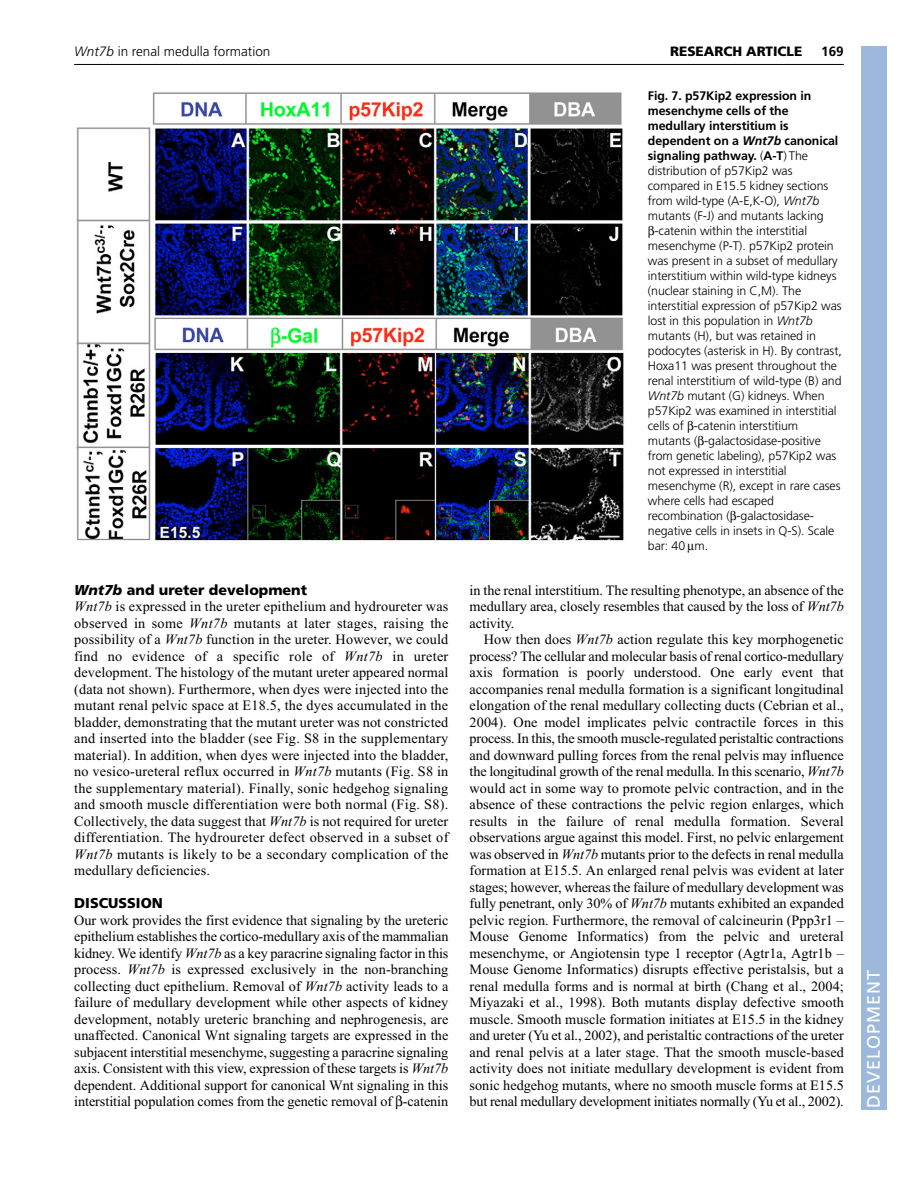
<style>
.page{position:relative;width:918px;height:1188px;background:#fff}
.page>*{position:absolute;margin:0;border:0;box-sizing:border-box;transform-origin:0 0}
.t1{font:18px "Frutiger LT Std";letter-spacing:.055em;color:#fff}
.t2{font:14.25px/16.5px "Times New Roman";letter-spacing:-.005em;color:#000;text-align:justify}
.t3{font:900 14.25px "Frutiger LT Std";color:#000}
.t4{font:300 13.5px "Frutiger LT Std";color:#000}
.t5{font:900 13.5px "Frutiger LT Std";color:#000}
.t6{font:700 13.5px "Frutiger LT Std";color:#000}
.t7{font:300 12.3px "Frutiger LT Std";letter-spacing:-.005em;color:#000}
.t8{font:700 12.3px "Frutiger LT Std";letter-spacing:-.005em;color:#000}
.s1{font-style:italic}
.s2{font-weight:300}
</style>
<div class="page">
<hr style="left:74px;top:64px;width:770px;height:1px;background:#000">
<img style="left:76px;top:92px;width:548px;height:451px">
<div style="left:861px;top:46px;width:25px;height:1064px;background:#9cb9db"></div>
<p class="t4" style="left:74px;top:46px;width:198px"><span class="s1">Wnt7b</span> in renal medulla formation</p>
<p class="t5" style="left:670px;top:46px;width:134px">RESEARCH ARTICLE</p>
<p class="t6" style="left:821px;top:46px;width:24px">169</p>
<p class="t8" style="left:648px;top:91px;width:165px">Fig. 7. p57Kip2 expression in</p>
<p class="t8" style="left:648px;top:106px;width:142px">mesenchyme cells of the</p>
<p class="t8" style="left:648px;top:121px;width:142px">medullary interstitium is</p>
<p class="t8" style="left:648px;top:136px;width:192px">dependent on a <span class="s1">Wnt7b</span> canonical</p>
<p class="t8" style="left:648px;top:151px;width:162px">signaling pathway. <span class="s2">(</span>A-T<span class="s2">) The</span></p>
<p class="t7" style="left:648px;top:166px;width:146px">distribution of p57Kip2 was</p>
<p class="t7" style="left:648px;top:181px;width:182px">compared in E15.5 kidney sections</p>
<p class="t7" style="left:648px;top:196px;width:173px">from wild-type (A-E,K-O), <span class="s1">Wnt7b</span></p>
<p class="t7" style="left:648px;top:211px;width:177px">mutants (F-J) and mutants lacking</p>
<p class="t7" style="left:655px;top:226px;width:154px">-catenin within the interstitial</p>
<p class="t7" style="left:648px;top:241px;width:187px">mesenchyme (P-T). p57Kip2 protein</p>
<p class="t7" style="left:648px;top:255px;width:191px">was present in a subset of medullary</p>
<p class="t7" style="left:648px;top:270px;width:190px">interstitium within wild-type kidneys</p>
<p class="t7" style="left:648px;top:285px;width:155px">(nuclear staining in C,M). The</p>
<p class="t7" style="left:648px;top:300px;width:195px">interstitial expression of p57Kip2 was</p>
<p class="t7" style="left:648px;top:315px;width:166px">lost in this population in <span class="s1">Wnt7b</span></p>
<p class="t7" style="left:648px;top:330px;width:170px">mutants (H), but was retained in</p>
<p class="t7" style="left:648px;top:345px;width:195px">podocytes (asterisk in H). By contrast,</p>
<p class="t7" style="left:648px;top:360px;width:191px">Hoxa11 was present throughout the</p>
<p class="t7" style="left:648px;top:375px;width:195px">renal interstitium of wild-type (B) and</p>
<p class="t7" style="left:648px;top:390px;width:178px"><span class="s1">Wnt7b</span> mutant (G) kidneys. When</p>
<p class="t7" style="left:648px;top:405px;width:190px">p57Kip2 was examined in interstitial</p>
<p class="t7" style="left:648px;top:420px;width:152px">cells of -catenin interstitium</p>
<p class="t7" style="left:648px;top:435px;width:174px">mutants ( -galactosidase-positive</p>
<p class="t7" style="left:648px;top:450px;width:190px">from genetic labeling), p57Kip2 was</p>
<p class="t7" style="left:648px;top:465px;width:140px">not expressed in interstitial</p>
<p class="t7" style="left:648px;top:480px;width:194px">mesenchyme (R), except in rare cases</p>
<p class="t7" style="left:648px;top:495px;width:128px">where cells had escaped</p>
<p class="t7" style="left:648px;top:510px;width:168px">recombination ( -galactosidase-</p>
<p class="t7" style="left:648px;top:525px;width:188px">negative cells in insets in Q-S). Scale</p>
<p class="t7" style="left:648px;top:540px;width:62px">bar: 40 m.</p>
<p class="t3" style="left:74px;top:584px;width:234px"><span class="s1">Wnt7b</span> and ureter development</p>
<p class="t2" style="left:74px;top:600px;width:376px"><span class="s1">Wnt7b</span> is expressed in the ureter epithelium and hydroureter was observed in some <span class="s1">Wnt7b</span> mutants at later stages, raising the possibility of a <span class="s1">Wnt7b</span> function in the ureter. However, we could find no evidence of a specific role of <span class="s1">Wnt7b</span> in ureter development. The histology of the mutant ureter appeared normal (data not shown). Furthermore, when dyes were injected into the mutant renal pelvic space at E18.5, the dyes accumulated in the bladder, demonstrating that the mutant ureter was not constricted and inserted into the bladder (see Fig. S8 in the supplementary material). In addition, when dyes were injected into the bladder, no vesico-ureteral reflux occurred in <span class="s1">Wnt7b</span> mutants (Fig. S8 in the supplementary material). Finally, sonic hedgehog signaling and smooth muscle differentiation were both normal (Fig. S8).<br>Collectively, the data suggest that <span class="s1">Wnt7b</span> is not required for ureter differentiation. The hydroureter defect observed in a subset of <span class="s1">Wnt7b</span> mutants is likely to be a secondary complication of the medullary deficiencies.</p>
<p class="t3" style="left:74px;top:898px;width:90px">DISCUSSION</p>
<p class="t2" style="left:74px;top:913px;width:376px">Our work provides the first evidence that signaling by the ureteric epithelium establishes the cortico-medullary axis of the mammalian kidney. We identify <span class="s1">Wnt7b</span> as a key paracrine signaling factor in this process. <span class="s1">Wnt7b</span> is expressed exclusively in the non-branching collecting duct epithelium. Removal of <span class="s1">Wnt7b</span> activity leads to a failure of medullary development while other aspects of kidney development, notably ureteric branching and nephrogenesis, are unaffected. Canonical Wnt signaling targets are expressed in the subjacent interstitial mesenchyme, suggesting a paracrine signaling axis. Consistent with this view, expression of these targets is <span class="s1">Wnt7b </span>dependent. Additional support for canonical Wnt signaling in this interstitial population comes from the genetic removal of -catenin</p>
<p class="t2" style="left:470px;top:583px;width:376px">in the renal interstitium. The resulting phenotype, an absence of the medullary area, closely resembles that caused by the loss of <span class="s1">Wnt7b </span>activity.</p>
<p class="t2" style="left:470px;top:633px;width:376px;text-indent:14px">How then does <span class="s1">Wnt7b</span> action regulate this key morphogenetic process? The cellular and molecular basis of renal cortico-medullary axis formation is poorly understood. One early event that accompanies renal medulla formation is a significant longitudinal elongation of the renal medullary collecting ducts (Cebrian et al., 2004). One model implicates pelvic contractile forces in this process. In this, the smooth muscle-regulated peristaltic contractions and downward pulling forces from the renal pelvis may influence the longitudinal growth of the renal medulla. In this scenario, <span class="s1">Wnt7b </span>would act in some way to promote pelvic contraction, and in the absence of these contractions the pelvic region enlarges, which results in the failure of renal medulla formation. Several observations argue against this model. First, no pelvic enlargement was observed in <span class="s1">Wnt7b</span> mutants prior to the defects in renal medulla formation at E15.5. An enlarged renal pelvis was evident at later stages; however, whereas the failure of medullary development was fully penetrant, only 30% of <span class="s1">Wnt7b</span> mutants exhibited an expanded pelvic region. Furthermore, the removal of calcineurin (Ppp3r1 – Mouse Genome Informatics) from the pelvic and ureteral mesenchyme, or Angiotensin type 1 receptor (Agtr1a, Agtr1b – Mouse Genome Informatics) disrupts effective peristalsis, but a renal medulla forms and is normal at birth (Chang et al., 2004; Miyazaki et al., 1998). Both mutants display defective smooth muscle. Smooth muscle formation initiates at E15.5 in the kidney and ureter (Yu et al., 2002), and peristaltic contractions of the ureter and renal pelvis at a later stage. That the smooth muscle-based activity does not initiate medullary development is evident from sonic hedgehog mutants, where no smooth muscle forms at E15.5 but renal medullary development initiates normally (Yu et al., 2002).</p>
<p class="t1" style="left:863px;top:1108px;width:140px;rotate:-90deg">DEVELOPMENT</p>
</div>
